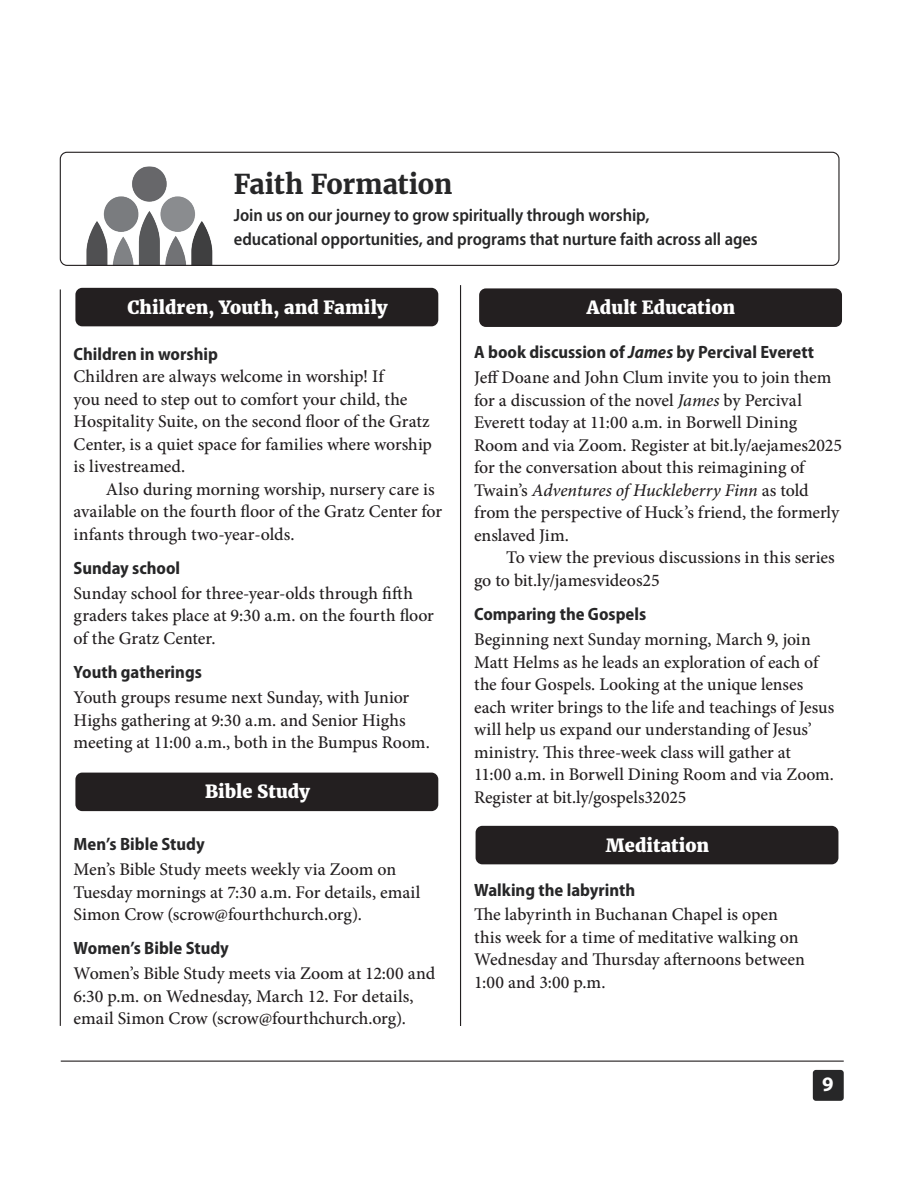
<style>
.page{position:relative;width:918px;height:1188px;background:#fff}
.page>*{position:absolute;margin:0;border:0;box-sizing:border-box;transform-origin:0 0}
.t1{font:700 27px "Merriweather";letter-spacing:-.015em;color:#272728}
.t2{font:700 20.7px "Myriad Pro";color:#fff}
.t3{font:800 18px "Merriweather";letter-spacing:.005em;color:#fff}
.t4{font:500 17.85px/22.5px "Minion Pro";letter-spacing:-.01em;color:#231f20}
.t5{font:700 semi-condensed 17.85px "Myriad Pro";color:#272728}
.t6{font:600 semi-condensed 17.85px/24px "Myriad Pro";letter-spacing:-.005em;color:#272728}
.s1{font-style:italic}
</style>
<div class="page">
<img style="left:86px;top:166px;width:127px;height:98px">
<div style="left:75px;top:288px;width:363px;height:38px;background:#231f20;border-radius:7px"></div>
<hr style="left:60px;top:289px;width:1px;height:737px;background:#231f20">
<div style="left:75px;top:773px;width:363px;height:38px;background:#231f20;border-radius:7px"></div>
<div style="left:813px;top:1070px;width:31px;height:31px;background:#272728;border-radius:3px"></div>
<hr style="left:61px;top:1061px;width:783px;height:1px;background:#231f20">
<hr style="left:460px;top:285px;width:1px;height:741px;background:#231f20">
<div style="left:476px;top:826px;width:362px;height:38px;background:#231f20;border-radius:7px"></div>
<div style="left:60px;top:152px;width:780px;height:114px;border:1px solid #231f20;border-radius:7px"></div>
<div style="left:479px;top:288px;width:363px;height:39px;background:#231f20;border-radius:7px"></div>
<p class="t1" style="left:234px;top:168px;width:220px">Faith Formation</p>
<p class="t6" style="left:234px;top:204px;width:526px">Join us on our journey to grow spiritually through worship,<br>educational opportunities, and programs that nurture faith across all ages</p>
<p class="t3" style="left:127px;top:296px;width:262px">Children, Youth, and Family</p>
<p class="t5" style="left:74px;top:344px;width:146px">Children in worship</p>
<p class="t4" style="left:74px;top:365px;width:360px">Children are always welcome in worship! If<br>you need to step out to comfort your child, the Hospitality Suite, on the second floor of the Gratz Center, is a quiet space for families where worship is livestreamed.</p>
<p class="t4" style="left:74px;top:478px;width:370px;text-indent:32px">Also during morning worship, nursery care is available on the fourth floor of the Gratz Center for infants through two-year-olds.</p>
<p class="t5" style="left:74px;top:558px;width:108px">Sunday school</p>
<p class="t4" style="left:74px;top:582px;width:362px">Sunday school for three-year-olds through fifth graders takes place at 9:30 a.m. on the fourth floor of the Gratz Center.</p>
<p class="t5" style="left:74px;top:662px;width:130px">Youth gatherings</p>
<p class="t4" style="left:74px;top:686px;width:356px">Youth groups resume next Sunday, with Junior<br>Highs gathering at 9:30 a.m. and Senior Highs meeting at 11:00 a.m., both in the Bumpus Room.</p>
<p class="t3" style="left:205px;top:781px;width:106px">Bible Study</p>
<p class="t5" style="left:74px;top:834px;width:133px">Men’s Bible Study</p>
<p class="t4" style="left:74px;top:858px;width:348px">Men’s Bible Study meets weekly via Zoom on<br>Tuesday mornings at 7:30 a.m. For details, email<br>Simon Crow (scrow@fourthchurch.org).</p>
<p class="t5" style="left:74px;top:938px;width:157px">Women’s Bible Study</p>
<p class="t4" style="left:74px;top:962px;width:363px">Women’s Bible Study meets via Zoom at 12:00 and<br>6:30 p.m. on Wednesday, March 12. For details, email Simon Crow (scrow@fourthchurch.org).</p>
<p class="t3" style="left:587px;top:296px;width:150px">Adult Education</p>
<p class="t5" style="left:474px;top:342px;width:342px">A book discussion of <span class="s1">James</span> by Percival Everett</p>
<p class="t4" style="left:474px;top:366px;width:369px">Jeff Doane and John Clum invite you to join them for a discussion of the novel <span class="s1">James</span> by Percival Everett today at 11:00 a.m. in Borwell Dining Room and via Zoom. Register at bit.ly/aejames2025 for the conversation about this reimagining of Twain’s <span class="s1">Adventures of Huckleberry Finn</span> as told from the perspective of Huck’s friend, the formerly enslaved Jim.</p>
<p class="t4" style="left:474px;top:546px;width:362px;text-indent:32px">To view the previous discussions in this series go to bit.ly/jamesvideos25</p>
<p class="t5" style="left:474px;top:604px;width:174px">Comparing the Gospels</p>
<p class="t4" style="left:474px;top:628px;width:362px">Beginning next Sunday morning, March 9, join Matt Helms as he leads an exploration of each of the four Gospels. Looking at the unique lenses each writer brings to the life and teachings of Jesus will help us expand our understanding of Jesus’ ministry. This three-week class will gather at<br>11:00 a.m. in Borwell Dining Room and via Zoom.<br>Register at bit.ly/gospels32025</p>
<p class="t3" style="left:606px;top:834px;width:105px">Meditation</p>
<p class="t5" style="left:474px;top:880px;width:163px">Walking the labyrinth</p>
<p class="t4" style="left:474px;top:904px;width:332px">The labyrinth in Buchanan Chapel is open this week for a time of meditative walking on Wednesday and Thursday afternoons between 1:00 and 3:00 p.m.</p>
<p class="t2" style="left:822px;top:1071px;width:13px">9</p>
</div>
